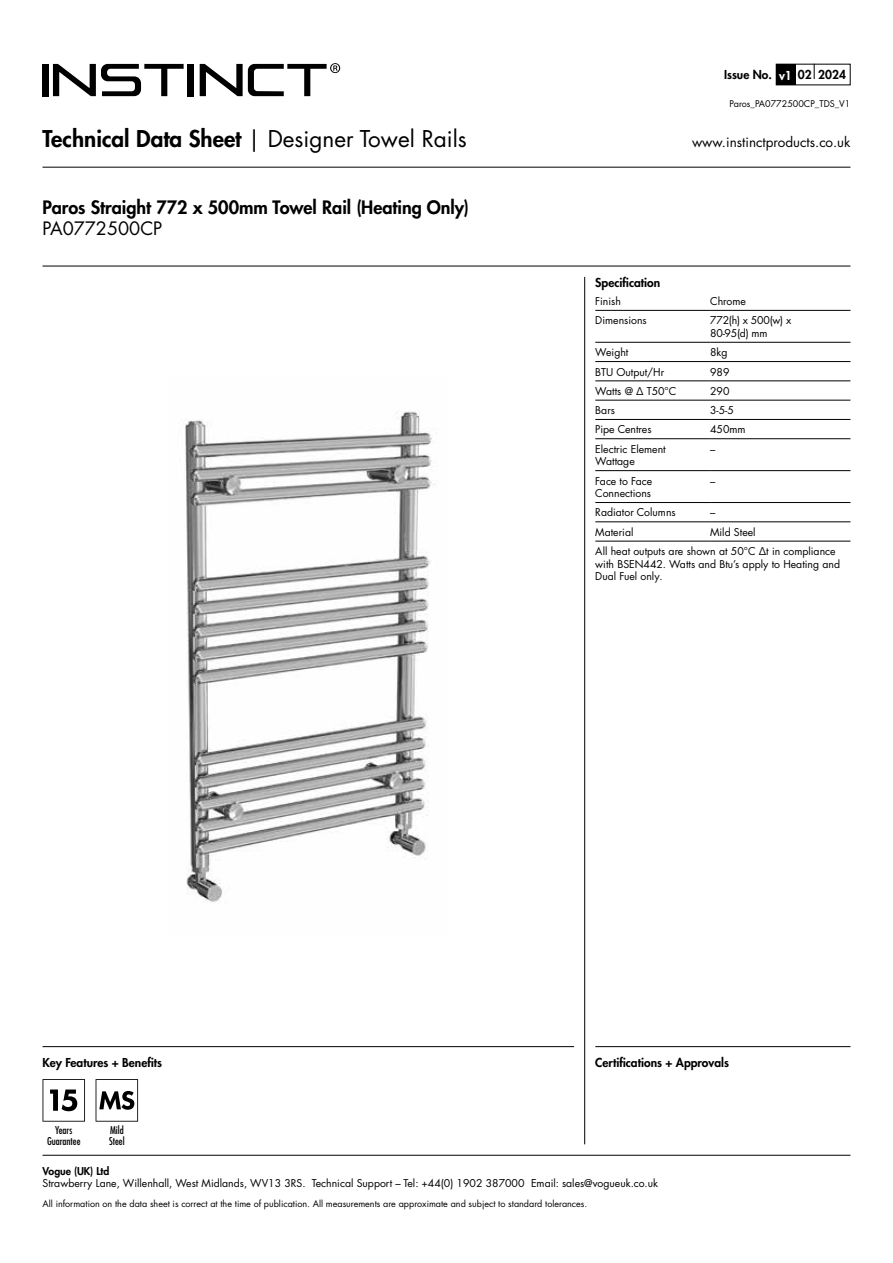
<style>
.page{position:relative;width:893px;height:1263px;background:#fff}
.page>*{position:absolute;margin:0;border:0;box-sizing:border-box;transform-origin:0 0}
.t1{font:22.5px "Futura LT Pro";color:#000}
.t2{font:800 18px "Futura LT Pro";color:#000}
.t3{font:18px "Futura LT Pro";color:#000}
.t4{font:13.5px "Futura LT Pro";color:#000}
.t5{font:800 12px "Futura LT Pro";color:#000}
.t6{font:10.5px/12.6px "Futura LT Pro";color:#000}
.t7{font:10.5px/12.6px "Futura LT Pro";letter-spacing:-.02em;color:#000}
.t8{font:500 condensed 10.5px/10.5px "Futura LT Pro";color:#000;text-align:center}
.t9{font:800 10.5px "Futura LT Pro";color:#000}
.t10{font:9px "Futura LT Pro";color:#000}
.s1{color:#fff}
.s2{font-weight:800}
</style>
<div class="page">
<div style="left:43px;top:64px;width:6px;height:32px;background:#000"></div>
<div style="left:188px;top:64px;width:6px;height:32px;background:#000"></div>
<svg style="left:200px;top:63px;width:140px;height:33px"></svg>
<svg style="left:53px;top:64px;width:131px;height:32px"></svg>
<div style="left:776px;top:64px;width:19px;height:21px;background:#000"></div>
<svg style="left:814px;top:64px;width:1px;height:15px"></svg>
<hr style="left:43px;top:1155px;width:807px;height:1px;background:#000">
<hr style="left:43px;top:1046px;width:531px;height:1px;background:#000">
<hr style="left:595px;top:1046px;width:255px;height:1px;background:#000">
<hr style="left:43px;top:167px;width:807px;height:1px;background:#000">
<hr style="left:43px;top:266px;width:807px;height:1px;background:#000">
<hr style="left:584px;top:277px;width:1px;height:867px;background:#000">
<hr style="left:595px;top:310px;width:115px;height:1px;background:#000">
<hr style="left:710px;top:310px;width:140px;height:1px;background:#000">
<hr style="left:595px;top:342px;width:115px;height:1px;background:#000">
<hr style="left:710px;top:342px;width:140px;height:1px;background:#000">
<hr style="left:595px;top:361px;width:115px;height:1px;background:#000">
<hr style="left:710px;top:361px;width:140px;height:1px;background:#000">
<hr style="left:595px;top:381px;width:115px;height:1px;background:#000">
<hr style="left:710px;top:381px;width:140px;height:1px;background:#000">
<hr style="left:595px;top:400px;width:115px;height:1px;background:#000">
<hr style="left:710px;top:400px;width:140px;height:1px;background:#000">
<hr style="left:595px;top:419px;width:115px;height:1px;background:#000">
<hr style="left:710px;top:419px;width:140px;height:1px;background:#000">
<hr style="left:595px;top:438px;width:115px;height:1px;background:#000">
<hr style="left:710px;top:438px;width:140px;height:1px;background:#000">
<hr style="left:595px;top:470px;width:115px;height:1px;background:#000">
<hr style="left:710px;top:470px;width:140px;height:1px;background:#000">
<hr style="left:595px;top:502px;width:115px;height:1px;background:#000">
<hr style="left:710px;top:502px;width:140px;height:1px;background:#000">
<hr style="left:595px;top:522px;width:115px;height:1px;background:#000">
<hr style="left:710px;top:522px;width:140px;height:1px;background:#000">
<hr style="left:595px;top:541px;width:115px;height:1px;background:#000">
<hr style="left:710px;top:541px;width:140px;height:1px;background:#000">
<svg style="left:96px;top:1079px;width:42px;height:42px"></svg>
<svg style="left:43px;top:1079px;width:42px;height:42px"></svg>
<img style="left:185px;top:411px;width:250px;height:492px">
<p class="t5" style="left:724px;top:66px;width:123px">Issue No. <span class="s1">v1</span> 02 2024</p>
<p class="t10" style="left:730px;top:98px;width:122px">Paros_PA0772500CP_TDS_V1</p>
<h1 class="t1" style="left:43px;top:123px;width:426px"><span class="s2">Technical Data Sheet</span> | Designer Towel Rails</h1>
<p class="t4" style="left:692px;top:132px;width:160px">www.instinctproducts.co.uk</p>
<h2 class="t2" style="left:43px;top:193px;width:428px">Paros Straight 772 x 500mm Towel Rail (Heating Only)</h2>
<h2 class="t3" style="left:43px;top:216px;width:121px">PA0772500CP</h2>
<p class="t5" style="left:595px;top:273px;width:66px">Specification</p>
<p class="t6" style="left:595px;top:295px;width:27px">Finish</p>
<p class="t6" style="left:710px;top:295px;width:37px">Chrome</p>
<p class="t6" style="left:595px;top:314px;width:53px">Dimensions</p>
<p class="t7" style="left:710px;top:314px;width:83px">772(h) x 500(w) x<br>80-95(d) mm</p>
<p class="t6" style="left:595px;top:346px;width:35px">Weight</p>
<p class="t6" style="left:710px;top:346px;width:19px">8kg</p>
<p class="t6" style="left:595px;top:365px;width:70px">BTU Output/Hr</p>
<p class="t6" style="left:710px;top:365px;width:21px">989</p>
<p class="t6" style="left:595px;top:384px;width:83px">Watts @ Δ T50°C</p>
<p class="t6" style="left:710px;top:384px;width:21px">290</p>
<p class="t6" style="left:595px;top:404px;width:21px">Bars</p>
<p class="t6" style="left:710px;top:404px;width:25px">3-5-5</p>
<p class="t6" style="left:595px;top:423px;width:58px">Pipe Centres</p>
<p class="t6" style="left:710px;top:423px;width:37px">450mm</p>
<p class="t6" style="left:595px;top:442px;width:72px">Electric Element<br>Wattage</p>
<p class="t6" style="left:710px;top:442px;width:7px">–</p>
<p class="t6" style="left:595px;top:474px;width:58px">Face to Face<br>Connections</p>
<p class="t6" style="left:710px;top:474px;width:7px">–</p>
<p class="t6" style="left:595px;top:506px;width:82px">Radiator Columns</p>
<p class="t6" style="left:710px;top:506px;width:7px">–</p>
<p class="t6" style="left:595px;top:525px;width:40px">Material</p>
<p class="t6" style="left:595px;top:522px;width:242px;line-height:19.4px;text-indent:115px">Mild Steel<br>All heat outputs are shown at 50°C Δt in compliance</p>
<p class="t6" style="left:595px;top:557px;width:246px">with BSEN442. Watts and Btu’s apply to Heating and<br>Dual Fuel only.</p>
<p class="t5" style="left:43px;top:1053px;width:121px">Key Features + Benefits</p>
<p class="t5" style="left:595px;top:1053px;width:135px">Certifications + Approvals</p>
<p class="t8" style="left:47px;top:1125px;width:35px">Years<br>Guarantee</p>
<p class="t8" style="left:109px;top:1125px;width:17px;text-align:left">Mild<br>Steel</p>
<p class="t9" style="left:43px;top:1163px;width:68px">Vogue (UK) Ltd</p>
<p class="t6" style="left:43px;top:1177px;width:617px">Strawberry Lane, Willenhall, West Midlands, WV13 3RS. Technical Support – Tel: +44(0) 1902 387000 Email: sales@vogueuk.co.uk</p>
<p class="t10" style="left:43px;top:1197px;width:546px">All information on the data sheet is correct at the time of publication. All measurements are approximate and subject to standard tolerances.</p>
</div>
